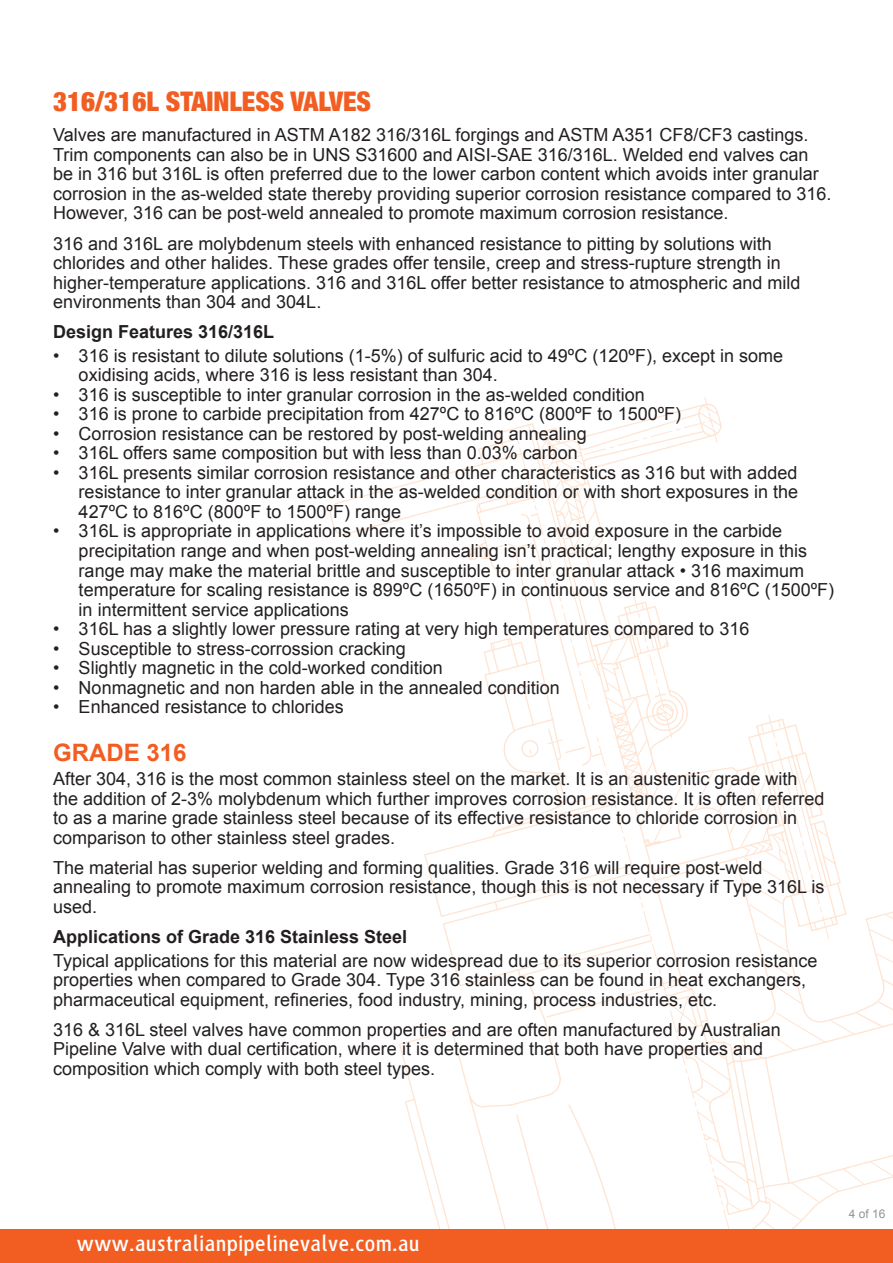
<style>
.page{position:relative;width:893px;height:1263px;background:#fff}
.page>*{position:absolute;margin:0;border:0;box-sizing:border-box;transform-origin:0 0}
.Sub_heading{font:900 condensed 27px "Helvetica Neue";color:#f25d21}
.Sub_sub_heading{font:700 24px "Arial";color:#f25d21}
.t1{font:700 23.25px "HS Sans";color:#fff}
.BodyText{font:18px/19.5px "Arial";color:#231f20}
.Bullets{font:18px/19.5px "Arial";color:#231f20}
.BodyText_Heading{font:700 18px "Arial";color:#231f20}
.t2{font:12px "Arial";color:#939598}
</style>
<div class="page">
<svg style="left:329px;top:397px;width:564px;height:832px"></svg>
<div style="left:0;top:1229px;width:893px;height:34px;background:#f25d21"></div>
<p class="Sub_heading" style="left:53px;top:79px;width:319px">316/316L STAINLESS VALVES</p>
<p class="BodyText" style="left:53px;top:126px;width:780px">Valves are manufactured in ASTM A182 316/316L forgings and ASTM A351 CF8/CF3 castings.<br>Trim components can also be in UNS S31600 and AISI-SAE 316/316L. Welded end valves can be in 316 but 316L is often preferred due to the lower carbon content which avoids inter granular corrosion in the as-welded state thereby providing superior corrosion resistance compared to 316.<br>However, 316 can be post-weld annealed to promote maximum corrosion resistance.</p>
<p class="BodyText" style="left:53px;top:234px;width:749px">316 and 316L are molybdenum steels with enhanced resistance to pitting by solutions with chlorides and other halides. These grades offer tensile, creep and stress-rupture strength in higher-temperature applications. 316 and 316L offer better resistance to atmospheric and mild environments than 304 and 304L.</p>
<p class="BodyText_Heading" style="left:53px;top:320px;width:223px">Design Features 316/316L</p>
<p class="Bullets" style="left:79px;top:346px;width:706px;text-indent:-26px">• 316 is resistant to dilute solutions (1-5%) of sulfuric acid to 49ºC (120ºF), except in some oxidising acids, where 316 is less resistant than 304.</p>
<p class="Bullets" style="left:53px;top:385px;width:593px">• 316 is susceptible to inter granular corrosion in the as-welded condition</p>
<p class="Bullets" style="left:53px;top:405px;width:630px">• 316 is prone to carbide precipitation from 427ºC to 816ºC (800ºF to 1500ºF)</p>
<p class="Bullets" style="left:53px;top:424px;width:535px">• Corrosion resistance can be restored by post-welding annealing</p>
<p class="Bullets" style="left:53px;top:444px;width:526px">• 316L offers same composition but with less than 0.03% carbon</p>
<p class="Bullets" style="left:79px;top:463px;width:721px;text-align:justify;text-indent:-26px">• 316L presents similar corrosion resistance and other characteristics as 316 but with added resistance to inter granular attack in the as-welded condition or with short exposures in the 427ºC to 816ºC (800ºF to 1500ºF) range</p>
<p class="Bullets" style="left:79px;top:522px;width:757px;text-indent:-26px">• 316L is appropriate in applications where it’s impossible to avoid exposure in the carbide precipitation range and when post-welding annealing isn’t practical; lengthy exposure in this range may make the material brittle and susceptible to inter granular attack • 316 maximum temperature for scaling resistance is 899ºC (1650ºF) in continuous service and 816ºC (1500ºF) in intermittent service applications</p>
<p class="Bullets" style="left:53px;top:619px;width:698px">• 316L has a slightly lower pressure rating at very high temperatures compared to 316</p>
<p class="Bullets" style="left:53px;top:639px;width:354px">• Susceptible to stress-corrossion cracking</p>
<p class="Bullets" style="left:53px;top:658px;width:391px">• Slightly magnetic in the cold-worked condition</p>
<p class="Bullets" style="left:53px;top:678px;width:508px">• Nonmagnetic and non harden able in the annealed condition</p>
<p class="Bullets" style="left:53px;top:697px;width:292px">• Enhanced resistance to chlorides</p>
<p class="Sub_sub_heading" style="left:53px;top:737px;width:135px">GRADE 316</p>
<p class="BodyText" style="left:53px;top:769px;width:773px">After 304, 316 is the most common stainless steel on the market. It is an austenitic grade with the addition of 2-3% molybdenum which further improves corrosion resistance. It is often referred to as a marine grade stainless steel because of its effective resistance to chloride corrosion in comparison to other stainless steel grades.</p>
<p class="BodyText" style="left:53px;top:858px;width:773px">The material has superior welding and forming qualities. Grade 316 will require post-weld annealing to promote maximum corrosion resistance, though this is not necessary if Type 316L is used.</p>
<p class="BodyText_Heading" style="left:53px;top:925px;width:356px">Applications of Grade 316 Stainless Steel</p>
<p class="BodyText" style="left:53px;top:951px;width:766px">Typical applications for this material are now widespread due to its superior corrosion resistance properties when compared to Grade 304. Type 316 stainless can be found in heat exchangers, pharmaceutical equipment, refineries, food industry, mining, process industries, etc.</p>
<p class="BodyText" style="left:53px;top:1020px;width:729px">316 &amp; 316L steel valves have common properties and are often manufactured by Australian<br>Pipeline Valve with dual certification, where it is determined that both have properties and composition which comply with both steel types.</p>
<p class="t1" style="left:77px;top:1231px;width:345px">www.australianpipelinevalve.com.au</p>
<p class="t2" style="left:849px;top:1205px;width:38px">4 of 16</p>
</div>
